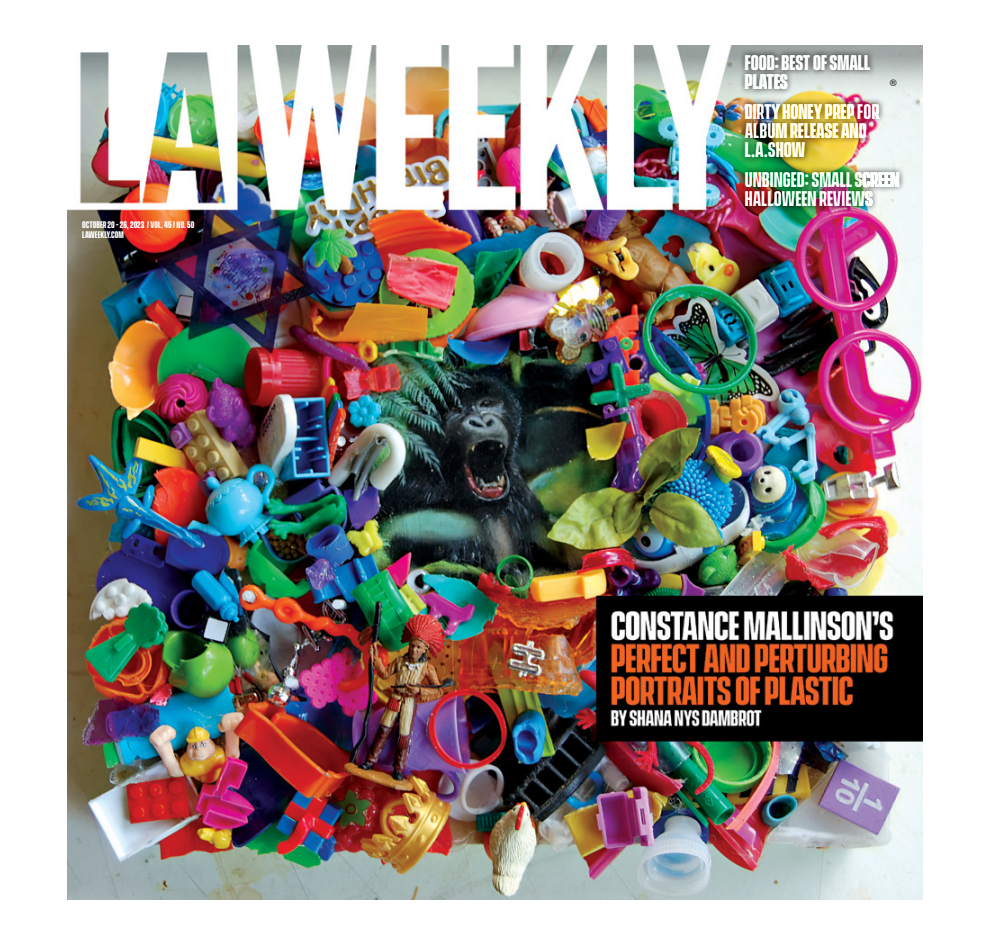
<style>
.page{position:relative;width:990px;height:945px;background:#fff}
.page>*{position:absolute;margin:0;border:0;box-sizing:border-box;transform-origin:0 0}
.t1{font:700 19.38px/19.4px "Vanguard CF";color:#fff}
.t2{font:700 8.75px/9.4px "Vanguard CF";color:#fff}
.t3{font:700 8.75px "ITC Avant Garde Pro";color:#000}
</style>
<div class="page">
<img style="left:68px;top:45px;width:854px;height:855px">
<div style="left:739px;top:49px;width:137px;height:47px;background:#000;opacity:.85"></div>
<div style="left:739px;top:97px;width:146px;height:67px;background:#000;opacity:.85"></div>
<div style="left:739px;top:166px;width:166px;height:47px;background:#000;opacity:.85"></div>
<p class="t2" style="left:82px;top:221px;width:114px">OCTOBER 20 - 26, 2023 / VOL. 45 / NO. 50<br>LAWEEKLY.COM</p>
<p class="t1" style="left:745px;top:54px;width:127px">FOOD: BEST OF SMALL<br>PLATES</p>
<p class="t1" style="left:745px;top:103px;width:136px">DIRTY HONEY PREP FOR<br>ALBUM RELEASE AND<br>L.A.SHOW</p>
<p class="t1" style="left:745px;top:171px;width:156px">UNBINGED: SMALL SCREEN<br>HALLOWEEN REVIEWS</p>
<p class="t3" style="left:890px;top:77px;width:8px">®</p>
</div>
